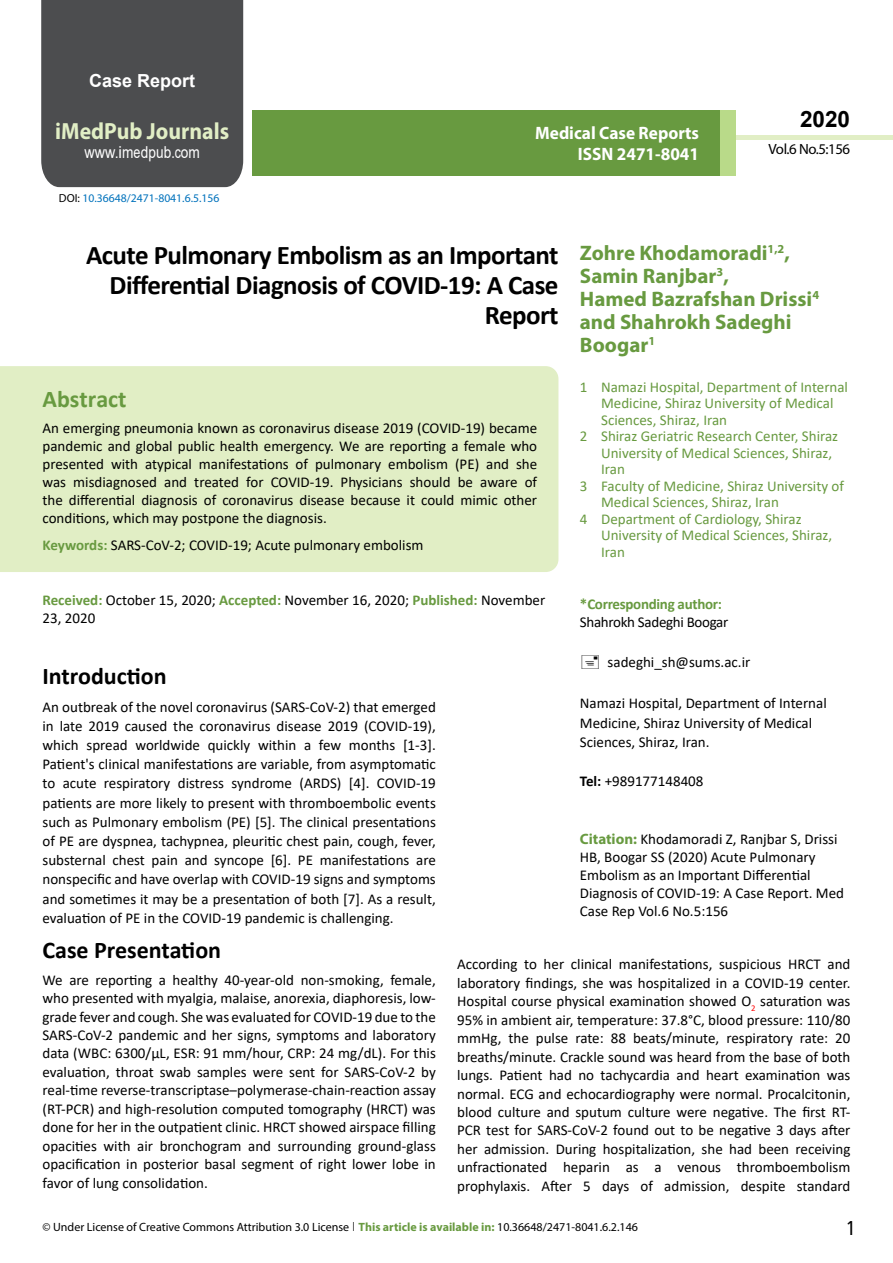
<style>
.page{position:relative;width:893px;height:1263px;background:#fff}
.page>*{position:absolute;margin:0;border:0;box-sizing:border-box;transform-origin:0 0}
.t1{font:700 27px/29.7px "Calibri";letter-spacing:-.02em;color:#000;text-align:right}
.t2{font:25.5px "Tunga";color:#000}
.t3{font:700 24px "Calibri";color:#000}
.t4{font:700 24px "Calibri";color:#689a40}
.t5{font:700 23.4px "Myriad Pro";color:#e1eec5;scale:.93 1}
.t6{font:700 22.5px "Arial";color:#000}
.t7{font:700 21px/23.1px "Myriad Pro";color:#689a40}
.t8{font:700 18px/21.6px "Myriad Pro";color:#fff;text-align:right;scale:.96 1}
.t9{font:700 18px "Arial";color:#fff}
.t10{font:16.5px "Arial";letter-spacing:.005em;color:#fff;scale:.87 1}
.t11{font:15px/18.5px "Calibri";color:#000;text-align:justify}
.t12{font:15px "Calibri";color:#689a40}
.t13{font:700 15px "Calibri";letter-spacing:-.02em;color:#689a40}
.t14{font:15px "Calibri";letter-spacing:-.02em;color:#000}
.t15{font:14.85px "Myriad Pro";letter-spacing:-.03em;color:#000}
.t16{font:12px "Myriad Pro";color:#000}
.t17{font:11.7px "Myriad Pro";color:#0072bc}
.s1{font-family:"Calibri"}
.s2{color:#000}
.s3{font-weight:700;color:#689a40}
.s4{font-weight:700}
.s5{font-family:"Myriad Pro";font-weight:700;color:#689a40}
.s6{font-family:"Tunga"}
</style>
<div class="page">
<div style="left:736px;top:135px;width:157px;height:5px;background:#e1eec5"></div>
<div style="left:252px;top:110px;width:469px;height:66px;background:#689a40"></div>
<div style="left:720px;top:110px;width:16px;height:66px;background:#b9da89"></div>
<div style="left:41px;top:0;width:202px;height:187px;background:#4c4d4f"></div>
<div style="left:0;top:366px;width:558px;height:206px;background:#e1eec5"></div>
<p class="t9" style="left:89px;top:68px;width:108px">Case Report</p>
<h3 class="t5" style="left:55px;top:116px;width:188px">iMedPub Journals</h3>
<p class="t10" style="left:84px;top:141px;width:134px">www.imedpub<span class="s1">.</span>com</p>
<p class="t17" style="left:59px;top:191px;width:162px"><span class="s2">DOI:</span> 10.36648/2471-8041.6.5.156</p>
<p class="t8" style="left:535px;top:121px;width:172px">Medical Case Reports<br>ISSN 2471-8041</p>
<h3 class="t6" style="left:800px;top:104px;width:52px">2020</h3>
<p class="t15" style="left:769px;top:140px;width:83px">Vol.6 No.5:156</p>
<h1 class="t1" style="left:86px;top:240px;width:474px">Acute Pulmonary Embolism as an Important<br>Differential Diagnosis of COVID-19: A Case<br>Report</h1>
<h3 class="t4" style="left:43px;top:382px;width:86px">Abstract</h3>
<p class="t11" style="left:43px;top:419px;width:496px;line-height:18px">An emerging pneumonia known as coronavirus disease 2019 (COVID-19) became pandemic and global public health emergency. We are reporting a female who presented with atypical manifestations of pulmonary embolism (PE) and she was misdiagnosed and treated for COVID-19. Physicians should be aware of the differential diagnosis of coronavirus disease because it could mimic other conditions, which may postpone the diagnosis.</p>
<p class="t11" style="left:43px;top:535px;width:383px"><span class="s3">Keywords:</span> SARS-CoV-2; COVID-19; Acute pulmonary embolism</p>
<h3 class="t7" style="left:580px;top:240px;width:241px">Zohre Khodamoradi<sup>1,2</sup>,<br>Samin Ranjbar<sup>3</sup>,<br>Hamed Bazrafshan Drissi<sup>4 </sup>and Shahrokh Sadeghi<br>Boogar<sup>1</sup></h3>
<p class="t12" style="left:580px;top:376px;width:270px">1 Namazi Hospital, Department of Internal</p>
<p class="t12" style="left:601px;top:393px;width:234px">Medicine, Shiraz University of Medical</p>
<p class="t12" style="left:601px;top:409px;width:127px">Sciences, Shiraz, Iran</p>
<p class="t12" style="left:580px;top:426px;width:260px">2 Shiraz Geriatric Research Center, Shiraz</p>
<p class="t12" style="left:601px;top:442px;width:233px">University of Medical Sciences, Shiraz,</p>
<p class="t12" style="left:601px;top:459px;width:25px">Iran</p>
<p class="t12" style="left:580px;top:475px;width:266px">3 Faculty of Medicine, Shiraz University of</p>
<p class="t12" style="left:601px;top:492px;width:179px">Medical Sciences, Shiraz, Iran</p>
<p class="t12" style="left:580px;top:508px;width:223px">4 Department of Cardiology, Shiraz</p>
<p class="t12" style="left:601px;top:525px;width:233px">University of Medical Sciences, Shiraz,</p>
<p class="t12" style="left:601px;top:541px;width:25px">Iran</p>
<p class="t11" style="left:43px;top:590px;width:504px"><span class="s3">Received:</span> October 15, 2020; <span class="s3">Accepted:</span> November 16, 2020; <span class="s3">Published:</span> November<br>23, 2020</p>
<p class="t13" style="left:580px;top:593px;width:144px">*Corresponding author:</p>
<p class="t14" style="left:580px;top:611px;width:150px">Shahrokh Sadeghi Boogar</p>
<p class="t11" style="left:608px;top:653px;width:144px">sadeghi_sh@sums.ac.ir</p>
<p class="t11" style="left:580px;top:693px;width:248px;line-height:19.5px;text-align:left">Namazi Hospital, Department of Internal<br>Medicine, Shiraz University of Medical<br>Sciences, Shiraz, Iran.</p>
<p class="t11" style="left:580px;top:772px;width:125px"><span class="s4">Tel:</span> +989177148408</p>
<h3 class="t3" style="left:43px;top:659px;width:126px">Introduction</h3>
<p class="t11" style="left:43px;top:696px;width:395px;line-height:19.2px">An outbreak of the novel coronavirus (SARS-CoV-2) that emerged in late 2019 caused the coronavirus disease 2019 (COVID-19), which spread worldwide quickly within a few months [1-3].<br>Patient's clinical manifestations are variable, from asymptomatic to acute respiratory distress syndrome (ARDS) [4]. COVID-19 patients are more likely to present with thromboembolic events such as Pulmonary embolism (PE) [5]. The clinical presentations of PE are dyspnea, tachypnea, pleuritic chest pain, cough, fever, substernal chest pain and syncope [6]. PE manifestations are nonspecific and have overlap with COVID-19 signs and symptoms and sometimes it may be a presentation of both [7]. As a result, evaluation of PE in the COVID-19 pandemic is challenging.</p>
<h3 class="t3" style="left:43px;top:933px;width:180px">Case Presentation</h3>
<p class="t11" style="left:43px;top:970px;width:395px">We are reporting a healthy 40-year-old non-smoking, female, who presented with myalgia, malaise, anorexia, diaphoresis, low&shy;grade fever and cough. She was evaluated for COVID-19 due to the SARS-CoV-2 pandemic and her signs, symptoms and laboratory data (WBC: 6300/µL, ESR: 91 mm/hour, CRP: 24 mg/dL). For this evaluation, throat swab samples were sent for SARS-CoV-2 by real-time reverse-transcriptase–polymerase-chain-reaction assay (RT-PCR) and high-resolution computed tomography (HRCT) was done for her in the outpatient clinic. HRCT showed airspace filling opacities with air bronchogram and surrounding ground-glass opacification in posterior basal segment of right lower lobe in favor of lung consolidation.</p>
<p class="t11" style="left:580px;top:829px;width:266px;line-height:18px;text-align:left"><span class="s5">Citation:</span> Khodamoradi Z, Ranjbar S, Drissi HB, Boogar SS (2020) Acute Pulmonary Embolism as an Important Differential Diagnosis of COVID-19: A Case Report. Med Case Rep Vol.6 No.5:156</p>
<p class="t11" style="left:457px;top:955px;width:395px">According to her clinical manifestations, suspicious HRCT and laboratory findings, she was hospitalized in a COVID-19 center.<br>Hospital course physical examination showed O<sub>2</sub> saturation was 95% in ambient air, temperature: 37.8°C, blood pressure: 110/80 mmHg, the pulse rate: 88 beats/minute, respiratory rate: 20 breaths/minute. Crackle sound was heard from the base of both lungs. Patient had no tachycardia and heart examination was normal. ECG and echocardiography were normal. Procalcitonin, blood culture and sputum culture were negative. The first RT-PCR test for SARS-CoV-2 found out to be negative 3 days after her admission. During hospitalization, she had been receiving unfractionated heparin as a venous thromboembolism prophylaxis. After 5 days of admission, despite standard</p>
<p class="t16" style="left:43px;top:1219px;width:597px">© Under License of Creative Commons Attribution 3.0 License <span class="s6">|</span> <span class="s3">This article is available in:</span> 10.36648/2471-8041.6.2.146</p>
<h2 class="t2" style="left:847px;top:1211px;width:9px">1</h2>
</div>
